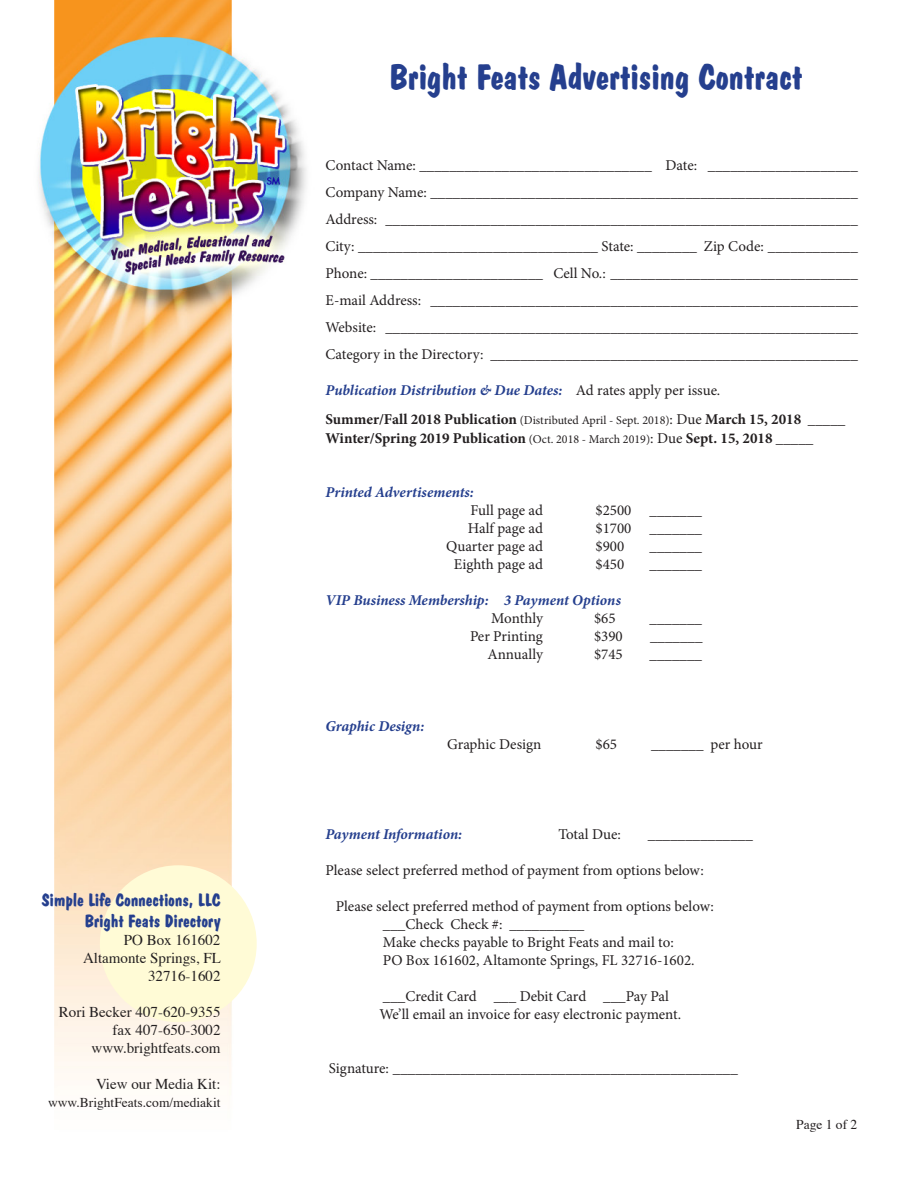
<style>
.page{position:relative;width:918px;height:1188px;background:#fff}
.page>*{position:absolute;margin:0;border:0;box-sizing:border-box;transform-origin:0 0}
.t1{font:36px "Dom Bold BT";color:#253f8e}
.t2{font:18px/21px "Dom Bold BT";color:#253f8e;text-align:right}
.t3{font:15px/27px "Minion Pro";color:#231f20}
.t4{font:700 15px/28.5px "Minion Pro";color:#231f20}
.t5{font:15px/18px "Times";color:#231f20;text-align:right}
.t6{font:italic 700 15px "Minion Pro";letter-spacing:-.005em;color:#253f8e}
.t7{font:13.5px "Times";color:#231f20}
.s1{font-style:italic;color:#253f8e}
.s2{font-weight:400}
.s3{font-weight:400;font-size:12px}
</style>
<div class="page">
<img style="left:38px;top:0;width:269px;height:1088px">
<div style="left:100px;top:865px;width:157px;height:157px;background:#fffbd6;border-radius:50%"></div>
<p class="t2" style="left:42px;top:889px;width:180px">Simple Life Connections, LLC<br>Bright Feats Directory</p>
<p class="t5" style="left:83px;top:929px;width:139px">PO Box 161602<br>Altamonte Springs, FL<br>32716-1602</p>
<p class="t5" style="left:59px;top:1001px;width:163px">Rori Becker 407-620-9355 fax 407-650-3002 www.brightfeats.com</p>
<p class="t5" style="left:96px;top:1073px;width:126px">View our Media Kit:</p>
<p class="t7" style="left:48px;top:1090px;width:174px">www.BrightFeats.com/mediakit</p>
<h1 class="t1" style="left:389px;top:55px;width:415px">Bright Feats Advertising Contract</h1>
<p class="t3" style="left:325px;top:152px;width:534px;text-align:justify">Contact Name: _______________________________ Date: ____________________ Company Name: _________________________________________________________ Address: _______________________________________________________________ City: ________________________________ State: ________ Zip Code: ____________ Phone: _______________________ Cell No.: _________________________________ E-mail Address: _________________________________________________________ Website: _______________________________________________________________ Category in the Directory: _________________________________________________</p>
<p class="t4" style="left:325px;top:376px;width:521px"><span class="s1">Publication Distribution &amp; Due Dates:</span> <span class="s2">Ad rates apply per issue.<br></span>Summer/Fall 2018 Publication <span class="s3">(Distributed April - Sept. 2018)</span><span class="s2">: Due</span> March 15, 2018 <span class="s2">_____</span></p>
<p class="t4" style="left:325px;top:424px;width:489px">Winter/Spring 2019 Publication <span class="s3">(Oct. 2018 - March 2019)</span><span class="s2">: Due</span> Sept. 15, 2018 <span class="s2">_____</span></p>
<p class="t6" style="left:326px;top:482px;width:150px">Printed Advertisements:</p>
<p class="t3" style="left:471px;top:497px;width:74px">Full page ad</p>
<p class="t3" style="left:596px;top:497px;width:108px">$2500 _______</p>
<p class="t3" style="left:468px;top:515px;width:77px">Half page ad</p>
<p class="t3" style="left:596px;top:515px;width:108px">$1700 _______</p>
<p class="t3" style="left:446px;top:533px;width:98px">Quarter page ad</p>
<p class="t3" style="left:596px;top:533px;width:30px">$900</p>
<p class="t3" style="left:650px;top:533px;width:54px">_______</p>
<p class="t3" style="left:454px;top:551px;width:91px">Eighth page ad</p>
<p class="t3" style="left:596px;top:551px;width:30px">$450</p>
<p class="t3" style="left:650px;top:551px;width:54px">_______</p>
<p class="t6" style="left:326px;top:590px;width:297px">VIP Business Membership: 3 Payment Options</p>
<p class="t3" style="left:491px;top:605px;width:53px">Monthly</p>
<p class="t3" style="left:594px;top:605px;width:23px">$65</p>
<p class="t3" style="left:650px;top:605px;width:54px">_______</p>
<p class="t3" style="left:470px;top:623px;width:74px">Per Printing</p>
<p class="t3" style="left:594px;top:623px;width:30px">$390</p>
<p class="t3" style="left:650px;top:623px;width:54px">_______</p>
<p class="t3" style="left:487px;top:641px;width:57px">Annually</p>
<p class="t3" style="left:594px;top:641px;width:30px">$745</p>
<p class="t3" style="left:650px;top:641px;width:54px">_______</p>
<p class="t6" style="left:325px;top:716px;width:100px">Graphic Design:</p>
<p class="t3" style="left:447px;top:731px;width:96px">Graphic Design</p>
<p class="t3" style="left:595px;top:731px;width:23px">$65</p>
<p class="t3" style="left:651px;top:731px;width:113px">_______ per hour</p>
<p class="t6" style="left:325px;top:824px;width:138px">Payment Information:</p>
<p class="t3" style="left:558px;top:821px;width:64px">Total Due:</p>
<p class="t3" style="left:648px;top:821px;width:106px">______________</p>
<p class="t3" style="left:325px;top:857px;width:380px">Please select preferred method of payment from options below:</p>
<p class="t3" style="left:383px;top:898px;width:333px;line-height:18px;text-indent:-47px">Please select preferred method of payment from options below: ___Check Check #: __________<br>Make checks payable to Bright Feats and mail to:<br>PO Box 161602, Altamonte Springs, FL 32716-1602.</p>
<p class="t3" style="left:379px;top:988px;width:303px;line-height:18px">___Credit Card ___ Debit Card ___Pay Pal<br>We’ll email an invoice for easy electronic payment.</p>
<p class="t3" style="left:329px;top:1055px;width:411px">Signature: ______________________________________________</p>
<p class="t7" style="left:796px;top:1112px;width:63px">Page 1 of 2</p>
</div>
